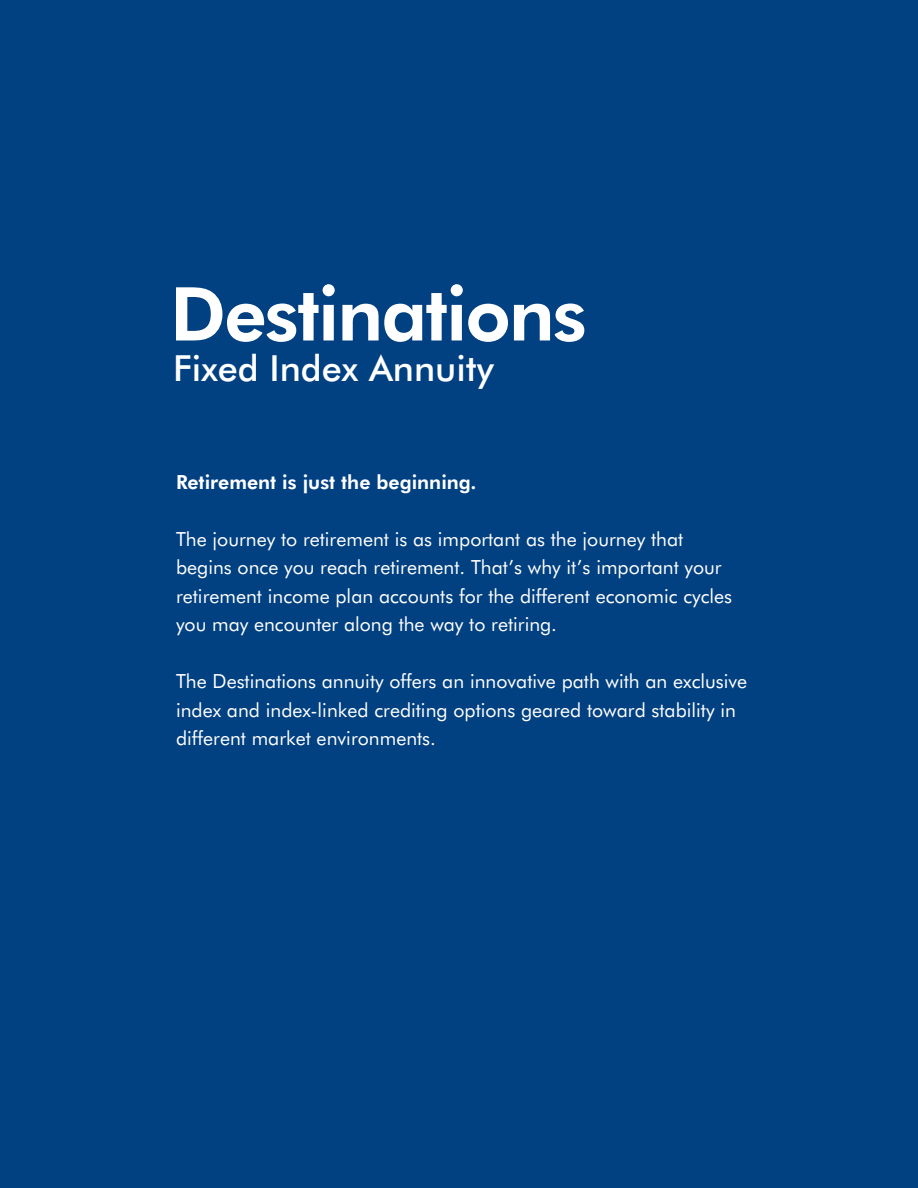
<style>
.page{position:relative;width:918px;height:1188px;background:#014081}
.page>*{position:absolute;margin:0;border:0;box-sizing:border-box;transform-origin:0 0}
.t1{font:800 74.4px "Futura BT";letter-spacing:-.025em;color:#fff}
.t2{font:500 36px "Futura BT";color:#fff}
.t3{font:19.5px/28.5px "Futura BT";color:#fff}
.t4{font:800 19.5px "Futura BT";color:#fff}
</style>
<div class="page">
<p class="t1" style="left:170px;top:269px;width:418px">Destinations</p>
<p class="t2" style="left:173px;top:347px;width:322px">Fixed Index Annuity</p>
<p class="t4" style="left:176px;top:470px;width:302px">Retirement is just the beginning.</p>
<p class="t3" style="left:176px;top:524px;width:558px">The journey to retirement is as important as the journey that begins once you reach retirement. That’s why it’s important your retirement income plan accounts for the different economic cycles you may encounter along the way to retiring.</p>
<p class="t3" style="left:176px;top:667px;width:573px">The Destinations annuity offers an innovative path with an exclusive index and index-linked crediting options geared toward stability in different market environments.</p>
</div>
